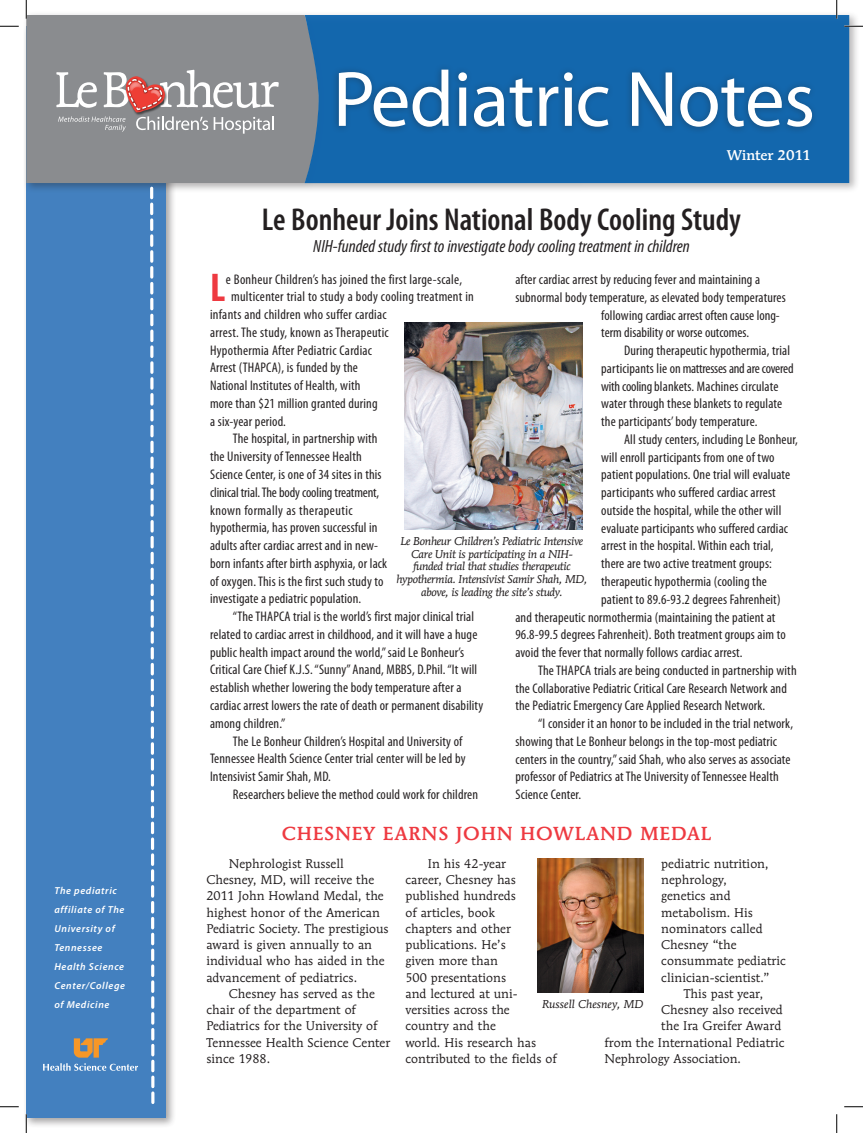
<style>
.page{position:relative;width:863px;height:1133px;background:#fff}
.page>*{position:absolute;margin:0;border:0;box-sizing:border-box;transform-origin:0 0}
.t1{font:79.12px "Myriad Pro";letter-spacing:-.01em;color:#fff}
.t2{font:700 condensed 40.25px "Myriad Pro";color:#ee3a41}
.t3{font:600 condensed 31.75px "Myriad Pro";color:#231f20}
.t4{font:500 18.75px "Mendoza Roman";letter-spacing:.04em;color:#ee3a41}
.t5{font:italic condensed 17.75px "Myriad Pro";color:#231f20}
.t6{font:condensed 14px "Myriad Pro";letter-spacing:.01em;color:#231f20}
.t7{font:condensed 14px "Myriad Pro";letter-spacing:-.015em;color:#231f20}
.t8{font:condensed 14px "Myriad Pro";letter-spacing:-.01em;color:#231f20}
.t9{font:condensed 14px "Myriad Pro";letter-spacing:.03em;color:#231f20}
.t10{font:500 14px "Mendoza Roman";color:#fff}
.t11{font:12.5px/16.2px "Mendoza Roman";color:#231f20}
.t12{font:italic 11.25px/12.9px "Mendoza Roman";letter-spacing:-.03em;color:#231f20;text-align:center}
.t13{font:italic 11.25px "Mendoza Roman";color:#231f20}
.t14{font:italic 600 10.12px/19px "Myriad Pro";letter-spacing:.06em;color:#fff}
</style>
<div class="page">
<div style="left:22px;top:22px;width:154px;height:1105px;background:#231f20;opacity:.45"></div>
<div style="left:26px;top:26px;width:140px;height:1092px;background:#4380bf"></div>
<img style="left:404px;top:322px;width:179px;height:207px">
<div style="left:22px;top:11px;width:837px;height:182px;background:#231f20;opacity:.35"></div>
<div style="left:26px;top:15px;width:278px;height:168px;background:#8a8c8f"></div>
<div style="left:304px;top:15px;width:545px;height:168px;background:#1367ad"></div>
<div style="left:331px;top:63px;width:486px;height:71px;background:#231f20;opacity:.35"></div>
<svg style="left:56px;top:70px;width:223px;height:64px;background:#a69ea0"></svg>
<svg style="left:148px;top:185px;width:8px;height:919px"></svg>
<svg style="left:74px;top:1038px;width:34px;height:19px"></svg>
<svg style="left:43px;top:1063px;width:95px;height:7px"></svg>
<img style="left:537px;top:858px;width:106px;height:134px">
<svg style="left:0;top:25px;width:19px;height:2px"></svg>
<svg style="left:844px;top:25px;width:18px;height:2px"></svg>
<svg style="left:0;top:1106px;width:19px;height:1px"></svg>
<svg style="left:844px;top:1106px;width:18px;height:1px"></svg>
<svg style="left:25px;top:0;width:2px;height:19px"></svg>
<svg style="left:25px;top:1114px;width:2px;height:18px"></svg>
<svg style="left:835px;top:0;width:2px;height:19px"></svg>
<svg style="left:836px;top:1114px;width:1px;height:18px"></svg>
<p class="t14" style="left:54px;top:881px;width:72px">The pediatric affiliate of The<br>University of<br>Tennessee<br>Health Science<br>Center/College of Medicine</p>
<h1 class="t1" style="left:333px;top:50px;width:484px">Pediatric Notes</h1>
<p class="t10" style="left:726px;top:146px;width:86px">WINTER 2011</p>
<h3 class="t3" style="left:262px;top:199px;width:480px">Le Bonheur Joins National Body Cooling Study</h3>
<p class="t5" style="left:313px;top:236px;width:378px">NIH-funded study first to investigate body cooling treatment in children</p>
<h2 class="t2" style="left:210px;top:263px;width:17px">L</h2>
<p class="t6" style="left:226px;top:270px;width:238px">e Bonheur Children’s has joined the first large-scale,</p>
<p class="t6" style="left:515px;top:271px;width:246px">after cardiac arrest by reducing fever and maintaining a</p>
<p class="t6" style="left:515px;top:289px;width:272px">subnormal body temperature, as elevated body temperatures</p>
<p class="t6" style="left:601px;top:306px;width:180px">following cardiac arrest often cause long-</p>
<p class="t6" style="left:601px;top:324px;width:149px">term disability or worse outcomes.</p>
<p class="t6" style="left:624px;top:342px;width:167px">During therapeutic hypothermia, trial</p>
<p class="t7" style="left:601px;top:360px;width:194px">participants lie on mattresses and are covered</p>
<p class="t6" style="left:601px;top:377px;width:179px">with cooling blankets. Machines circulate</p>
<p class="t6" style="left:601px;top:395px;width:182px">water through these blankets to regulate</p>
<p class="t6" style="left:601px;top:413px;width:158px">the participants’ body temperature.</p>
<p class="t6" style="left:624px;top:431px;width:175px">All study centers, including Le Bonheur,</p>
<p class="t6" style="left:601px;top:448px;width:175px">will enroll participants from one of two</p>
<p class="t6" style="left:601px;top:466px;width:190px">patient populations. One trial will evaluate</p>
<p class="t6" style="left:601px;top:484px;width:176px">participants who suffered cardiac arrest</p>
<p class="t6" style="left:601px;top:502px;width:182px">outside the hospital, while the other will</p>
<p class="t6" style="left:601px;top:519px;width:188px">evaluate participants who suffered cardiac</p>
<p class="t6" style="left:601px;top:537px;width:174px">arrest in the hospital. Within each trial,</p>
<p class="t6" style="left:601px;top:555px;width:172px">there are two active treatment groups:</p>
<p class="t6" style="left:601px;top:573px;width:167px">therapeutic hypothermia (cooling the</p>
<p class="t6" style="left:601px;top:590px;width:181px">patient to 89.6-93.2 degrees Fahrenheit)</p>
<p class="t6" style="left:515px;top:608px;width:261px">and therapeutic normothermia (maintaining the patient at</p>
<p class="t6" style="left:515px;top:626px;width:272px">96.8-99.5 degrees Fahrenheit). Both treatment groups aim to</p>
<p class="t6" style="left:515px;top:644px;width:228px">avoid the fever that normally follows cardiac arrest.</p>
<p class="t6" style="left:538px;top:661px;width:260px">The THAPCA trials are being conducted in partnership with</p>
<p class="t6" style="left:515px;top:679px;width:273px">the Collaborative Pediatric Critical Care Research Network and</p>
<p class="t6" style="left:515px;top:697px;width:251px">the Pediatric Emergency Care Applied Research Network.</p>
<p class="t6" style="left:538px;top:715px;width:256px">“I consider it an honor to be included in the trial network,</p>
<p class="t6" style="left:515px;top:732px;width:263px">showing that Le Bonheur belongs in the top-most pediatric</p>
<p class="t6" style="left:515px;top:750px;width:277px">centers in the country,” said Shah, who also serves as associate</p>
<p class="t6" style="left:515px;top:768px;width:265px">professor of Pediatrics at The University of Tennessee Health</p>
<p class="t6" style="left:515px;top:786px;width:67px">Science Center.</p>
<h3 class="t4" style="left:282px;top:822px;width:431px">CHESNEY EARNS JOHN HOWLAND MEDAL</h3>
<p class="t11" style="left:206px;top:855px;width:184px;text-indent:22px">Nephrologist Russell<br>Chesney, MD, will receive the<br>2011 John Howland Medal, the highest honor of the American<br>Pediatric Society. The prestigious award is given annually to an individual who has aided in the advancement of pediatrics.</p>
<p class="t11" style="left:206px;top:985px;width:185px;text-indent:22px">Chesney has served as the chair of the department of<br>Pediatrics for the University of<br>Tennessee Health Science Center since 1988.</p>
<p class="t6" style="left:231px;top:288px;width:244px">multicenter trial to study a body cooling treatment in</p>
<p class="t6" style="left:210px;top:306px;width:178px">infants and children who suffer cardiac</p>
<p class="t6" style="left:210px;top:324px;width:180px">arrest. The study, known as Therapeutic</p>
<p class="t6" style="left:210px;top:341px;width:163px">Hypothermia After Pediatric Cardiac</p>
<p class="t6" style="left:210px;top:359px;width:149px">Arrest (THAPCA), is funded by the</p>
<p class="t6" style="left:210px;top:377px;width:152px">National Institutes of Health, with</p>
<p class="t6" style="left:210px;top:395px;width:169px">more than $21 million granted during</p>
<p class="t6" style="left:210px;top:412px;width:77px">a six-year period.</p>
<p class="t6" style="left:233px;top:430px;width:146px">The hospital, in partnership with</p>
<p class="t6" style="left:210px;top:448px;width:153px">the University of Tennessee Health</p>
<p class="t6" style="left:210px;top:466px;width:173px">Science Center, is one of 34 sites in this</p>
<p class="t8" style="left:210px;top:483px;width:171px">clinical trial. The body cooling treatment,</p>
<p class="t9" style="left:210px;top:501px;width:144px">known formally as therapeutic</p>
<p class="t6" style="left:210px;top:519px;width:169px">hypothermia, has proven successful in</p>
<p class="t6" style="left:210px;top:537px;width:169px">adults after cardiac arrest and in new-</p>
<p class="t6" style="left:210px;top:555px;width:179px">born infants after birth asphyxia, or lack</p>
<p class="t6" style="left:210px;top:572px;width:175px">of oxygen. This is the first such study to</p>
<p class="t6" style="left:210px;top:590px;width:153px">investigate a pediatric population.</p>
<p class="t6" style="left:233px;top:608px;width:243px">“The THAPCA trial is the world’s first major clinical trial</p>
<p class="t6" style="left:210px;top:626px;width:269px">related to cardiac arrest in childhood, and it will have a huge</p>
<p class="t6" style="left:210px;top:643px;width:256px">public health impact around the world,” said Le Bonheur’s</p>
<p class="t6" style="left:210px;top:661px;width:269px">Critical Care Chief K.J.S. “Sunny” Anand, MBBS, D.Phil. “It will</p>
<p class="t6" style="left:210px;top:679px;width:253px">establish whether lowering the body temperature after a</p>
<p class="t6" style="left:210px;top:697px;width:275px">cardiac arrest lowers the rate of death or permanent disability</p>
<p class="t6" style="left:210px;top:714px;width:77px">among children.”</p>
<p class="t6" style="left:233px;top:732px;width:231px">The Le Bonheur Children’s Hospital and University of</p>
<p class="t6" style="left:210px;top:750px;width:257px">Tennessee Health Science Center trial center will be led by</p>
<p class="t6" style="left:210px;top:768px;width:122px">Intensivist Samir Shah, MD.</p>
<p class="t6" style="left:233px;top:785px;width:246px">Researchers believe the method could work for children</p>
<p class="t12" style="left:396px;top:534px;width:192px">Le Bonheur Children’s Pediatric Intensive Care Unit is participating in a NIH&shy;funded trial that studies therapeutic hypothermia. Intensivist Samir Shah, MD, above, is leading the site’s study.</p>
<p class="t11" style="left:405px;top:855px;width:153px;text-indent:22px">In his 42-year<br>career, Chesney has published hundreds<br>of articles, book<br>chapters and other publications. He’s<br>given more than<br>500 presentations<br>and lectured at uni&shy;versities across the<br>country and the<br>world. His research has contributed to the fields of</p>
<p class="t11" style="left:661px;top:855px;width:109px">pediatric nutrition,</p>
<p class="t11" style="left:661px;top:871px;width:67px">nephrology,</p>
<p class="t11" style="left:661px;top:887px;width:71px">genetics and</p>
<p class="t11" style="left:661px;top:904px;width:93px">metabolism. His</p>
<p class="t11" style="left:661px;top:920px;width:103px">nominators called</p>
<p class="t11" style="left:661px;top:936px;width:77px">Chesney “the</p>
<p class="t11" style="left:661px;top:952px;width:126px">consummate pediatric</p>
<p class="t11" style="left:661px;top:969px;width:110px">clinician-scientist.”</p>
<p class="t11" style="left:683px;top:985px;width:81px">This past year,</p>
<p class="t11" style="left:661px;top:1001px;width:123px">Chesney also received</p>
<p class="t11" style="left:661px;top:1017px;width:122px">the Ira Greifer Award</p>
<p class="t11" style="left:604px;top:1034px;width:182px">from the International Pediatric</p>
<p class="t11" style="left:604px;top:1050px;width:138px">Nephrology Association.</p>
<p class="t13" style="left:542px;top:997px;width:103px">Russell Chesney, MD</p>
</div>
